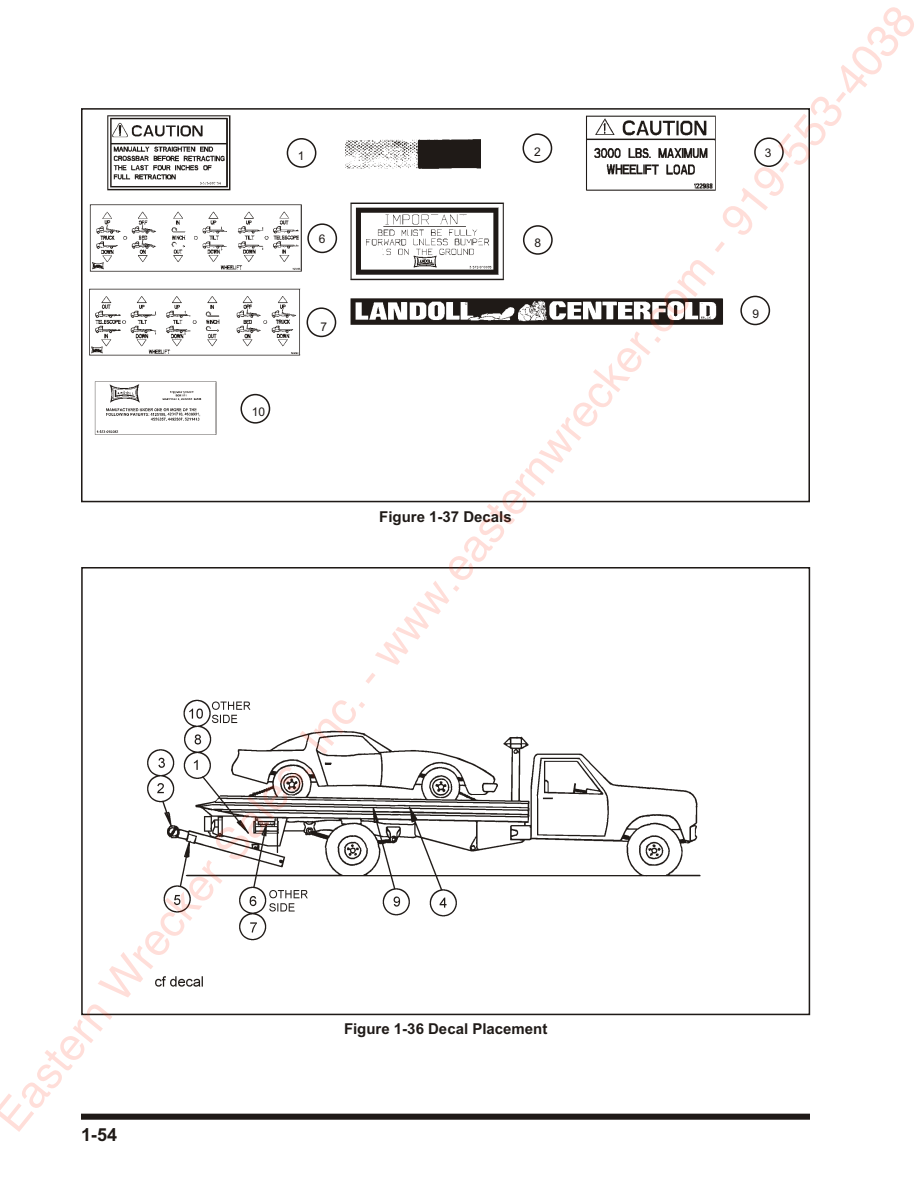
<style>
.page{position:relative;width:918px;height:1188px;background:#fff}
.page>*{position:absolute;margin:0;border:0;box-sizing:border-box;transform-origin:0 0}
.t1{font:45px "Helvetica";color:rgb(255 38 0/.15)}
.t2{font:700 18px "Arial";color:#1f1a17}
.t3{font:700 15px "Arial";color:#1f1a17}
.t4{font:12px "Arial";color:#1f1a17}
</style>
<div class="page">
<div style="left:81px;top:1114px;width:729px;height:6px;background:#1f1a17"></div>
<img style="left:147px;top:699px;width:554px;height:288px">
<div style="left:81px;top:567px;width:729px;height:448px;border:2px solid #1f1a17"></div>
<div style="left:81px;top:108px;width:729px;height:394px;border:2px solid #1f1a17"></div>
<img style="left:586px;top:115px;width:130px;height:76px">
<div style="left:523px;top:133px;width:29px;height:30px;border:2px solid #1f1a17;border-radius:50%"></div>
<img style="left:107px;top:115px;width:124px;height:76px">
<div style="left:754px;top:137px;width:30px;height:30px;border:2px solid #1f1a17;border-radius:50%"></div>
<div style="left:287px;top:138px;width:29px;height:30px;border:2px solid #1f1a17;border-radius:50%"></div>
<div style="left:307px;top:307px;width:29px;height:30px;border:2px solid #1f1a17;border-radius:50%"></div>
<div style="left:523px;top:225px;width:30px;height:30px;border:2px solid #1f1a17;border-radius:50%"></div>
<img style="left:350px;top:298px;width:373px;height:27px">
<div style="left:307px;top:223px;width:30px;height:30px;border:2px solid #1f1a17;border-radius:50%"></div>
<img style="left:89px;top:288px;width:212px;height:68px">
<img style="left:350px;top:202px;width:155px;height:79px">
<img style="left:346px;top:139px;width:135px;height:30px">
<img style="left:89px;top:204px;width:213px;height:68px">
<div style="left:740px;top:296px;width:30px;height:29px;border:2px solid #1f1a17;border-radius:50%"></div>
<img style="left:94px;top:381px;width:123px;height:54px">
<div style="left:240px;top:394px;width:30px;height:30px;border:2px solid #1f1a17;border-radius:50%"></div>
<p class="t1" style="left:-10px;top:1113px;width:1434px;rotate:-51deg">Eastern Wrecker Sales, Inc. - www.easternwrecker.com - 919-553-4038</p>
<p class="t4" style="left:534px;top:145px;width:8px">2</p>
<p class="t4" style="left:765px;top:146px;width:8px">3</p>
<p class="t4" style="left:298px;top:149px;width:8px">1</p>
<p class="t4" style="left:319px;top:232px;width:8px">6</p>
<p class="t4" style="left:535px;top:236px;width:8px">8</p>
<p class="t4" style="left:752px;top:306px;width:8px">9</p>
<p class="t4" style="left:320px;top:320px;width:8px">7</p>
<p class="t4" style="left:252px;top:405px;width:15px">10</p>
<p class="t3" style="left:379px;top:511px;width:134px">Fig ure 1-37 De cals</p>
<p class="t3" style="left:344px;top:1024px;width:205px">Fig ure 1-36 De cal Place ment</p>
<p class="t2" style="left:81px;top:1128px;width:38px">1-54</p>
</div>
